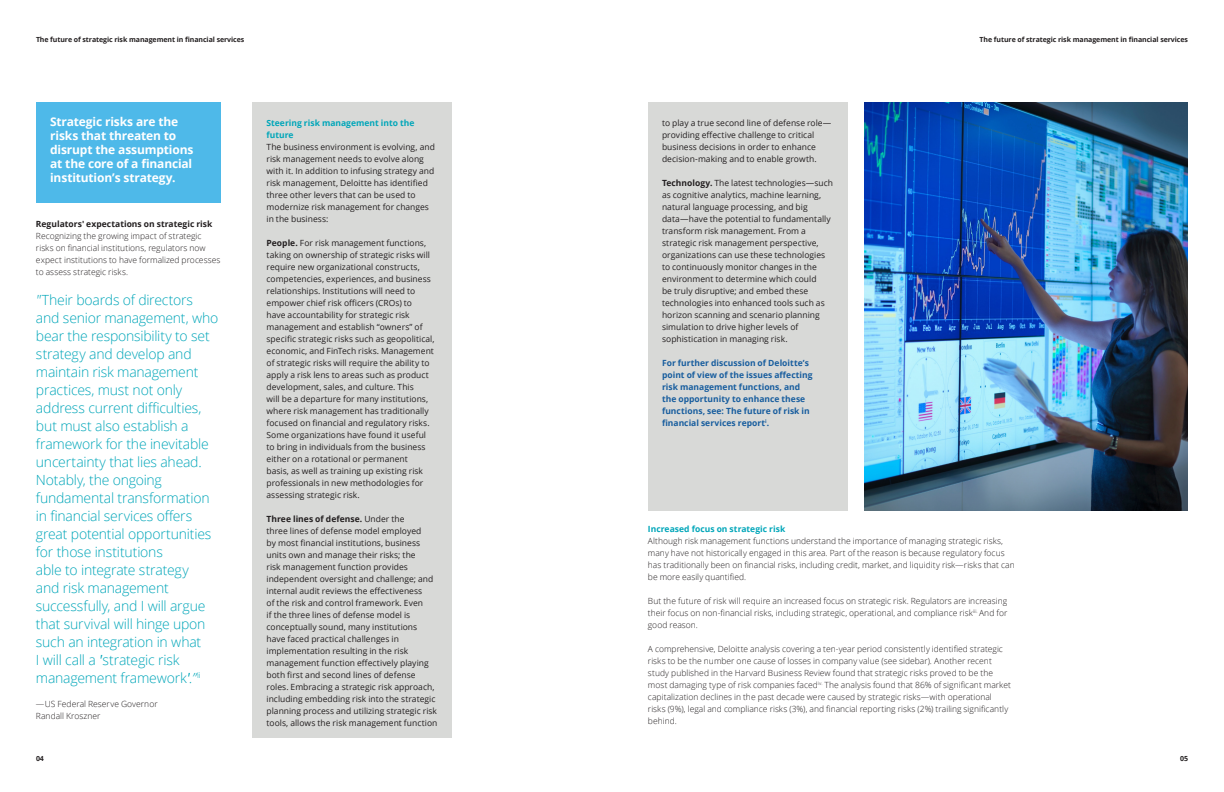
<style>
.page{position:relative;width:1224px;height:792px;background:#fff}
.page>*{position:absolute;margin:0;border:0;box-sizing:border-box;transform-origin:0 0}
.Quote_pullout_small{font:300 14px/18px "Open Sans";letter-spacing:-.015em;color:#00a6b9}
.Small_heading_bold{font:700 12px/14px "Open Sans";letter-spacing:-.015em;color:#fff}
.Body_copy__8_5_12pt{font:8.5px/12px "Open Sans";letter-spacing:.005em;color:#231f20}
.Body_copy__8_5_12pt-2{font:300 8.5px/12px "Open Sans";letter-spacing:.005em;color:#231f20}
.For_more_info_call_o{font:700 8.5px/12px "Open Sans";letter-spacing:.005em;color:#175d9e}
.Subhead_A__8_5_12pt{font:700 8.5px/12px "Open Sans";letter-spacing:.005em;color:#00a6b9}
.Subhead_B__8_5_12pt{font:700 8.5px "Open Sans";letter-spacing:.005em;color:#231f20}
.t1{font:700 7px "Open Sans";letter-spacing:-.01em;color:#231f20}
.s1{font-style:italic}
.s2{font-weight:400;font-style:italic}
.s3{font-weight:700}
</style>
<div class="page">
<div style="left:252px;top:102px;width:200px;height:636px;background:#d8d9d7"></div>
<div style="left:648px;top:102px;width:199px;height:409px;background:#d8d9d7"></div>
<div style="left:36px;top:102px;width:185px;height:101px;background:#4eb9e9"></div>
<img style="left:865px;top:102px;width:323px;height:409px">
<p class="t1" style="left:36px;top:34px;width:210px">The future of strategic risk management in financial services</p>
<p class="t1" style="left:980px;top:34px;width:210px">The future of strategic risk management in financial services</p>
<p class="Small_heading_bold" style="left:50px;top:114px;width:145px">Strategic risks are the risks that threaten to disrupt the assumptions at the core of a financial institution’s strategy.</p>
<p class="Subhead_B__8_5_12pt" style="left:36px;top:218px;width:178px">Regulators' expectations on strategic risk</p>
<p class="Body_copy__8_5_12pt-2" style="left:36px;top:230px;width:186px">Recognizing the growing impact of strategic risks on financial institutions, regulators now expect institutions to have formalized processes to assess strategic risks.</p>
<p class="Quote_pullout_small" style="left:36px;top:290px;width:184px"><span class="s1">"</span>Their boards of directors and senior management, who bear the responsibility to set strategy and develop and maintain risk management practices, must not only address current difficulties, but must also establish a framework for the inevitable uncertainty that lies ahead.<br>Notably, the ongoing fundamental transformation in financial services offers great potential opportunities for those institutions<br>able to integrate strategy<br>and risk management successfully, and I will argue that survival will hinge upon such an integration in what<br>I will call a <span class="s2">'</span>strategic risk management framework<span class="s2">'</span><span class="s1">.”</span><sup>ii</sup></p>
<p class="Body_copy__8_5_12pt-2" style="left:36px;top:698px;width:123px">—US Federal Reserve Governor<br>Randall Kroszner</p>
<p class="Subhead_A__8_5_12pt" style="left:267px;top:117px;width:149px">Steering risk management into the future</p>
<p class="Body_copy__8_5_12pt" style="left:267px;top:141px;width:170px">The business environment is evolving, and risk management needs to evolve along with it. In addition to infusing strategy and risk management, Deloitte has identified three other levers that can be used to modernize risk management for changes in the business:</p>
<p class="Body_copy__8_5_12pt" style="left:267px;top:237px;width:170px"><span class="s3">People.</span> For risk management functions, taking on ownership of strategic risks will require new organizational constructs, competencies, experiences, and business relationships. Institutions will need to empower chief risk officers (CROs) to<br>have accountability for strategic risk management and establish “owners” of specific strategic risks such as geopolitical, economic, and FinTech risks. Management of strategic risks will require the ability to apply a risk lens to areas such as product development, sales, and culture. This<br>will be a departure for many institutions, where risk management has traditionally focused on financial and regulatory risks.<br>Some organizations have found it useful to bring in individuals from the business either on a rotational or permanent<br>basis, as well as training up existing risk professionals in new methodologies for assessing strategic risk.</p>
<p class="Body_copy__8_5_12pt" style="left:267px;top:513px;width:172px"><span class="s3">Three lines of defense.</span> Under the<br>three lines of defense model employed<br>by most financial institutions, business units own and manage their risks; the<br>risk management function provides independent oversight and challenge; and internal audit reviews the effectiveness<br>of the risk and control framework. Even<br>if the three lines of defense model is conceptually sound, many institutions have faced practical challenges in implementation resulting in the risk management function effectively playing both first and second lines of defense roles. Embracing a strategic risk approach, including embedding risk into the strategic planning process and utilizing strategic risk tools, allows the risk management function</p>
<p class="Body_copy__8_5_12pt" style="left:662px;top:117px;width:171px">to play a true second line of defense role— providing effective challenge to critical business decisions in order to enhance decision-making and to enable growth.</p>
<p class="Body_copy__8_5_12pt" style="left:662px;top:177px;width:173px"><span class="s3">Technology.</span> The latest technologies—such as cognitive analytics, machine learning, natural language processing, and big data—have the potential to fundamentally transform risk management. From a strategic risk management perspective, organizations can use these technologies to continuously monitor changes in the environment to determine which could<br>be truly disruptive; and embed these technologies into enhanced tools such as horizon scanning and scenario planning simulation to drive higher levels of sophistication in managing risk.</p>
<p class="For_more_info_call_o" style="left:662px;top:357px;width:152px">For further discussion of Deloitte’s point of view of the issues affecting risk management functions, and the opportunity to enhance these functions, see: The future of risk in financial services report<sup>i</sup>.</p>
<p class="Subhead_A__8_5_12pt" style="left:648px;top:523px;width:139px">Increased focus on strategic risk</p>
<p class="Body_copy__8_5_12pt-2" style="left:648px;top:535px;width:368px">Although risk management functions understand the importance of managing strategic risks, many have not historically engaged in this area. Part of the reason is because regulatory focus has traditionally been on financial risks, including credit, market, and liquidity risk—risks that can be more easily quantified.</p>
<p class="Body_copy__8_5_12pt-2" style="left:648px;top:595px;width:361px;text-align:justify">But the future of risk will require an increased focus on strategic risk. Regulators are increasing their focus on non-financial risks, including strategic, operational, and compliance risk<sup>iii.</sup> And for good reason.</p>
<p class="Body_copy__8_5_12pt-2" style="left:648px;top:643px;width:364px">A comprehensive, Deloitte analysis covering a ten-year period consistently identified strategic risks to be the number one cause of losses in company value (see sidebar). Another recent study published in the Harvard Business Review found that strategic risks proved to be the most damaging type of risk companies faced<sup>iv.</sup> The analysis found that 86% of significant market capitalization declines in the past decade were caused by strategic risks—with operational risks (9%), legal and compliance risks (3%), and financial reporting risks (2%) trailing significantly behind.</p>
<p class="t1" style="left:36px;top:754px;width:9px">04</p>
<p class="t1" style="left:1180px;top:754px;width:9px">05</p>
</div>
